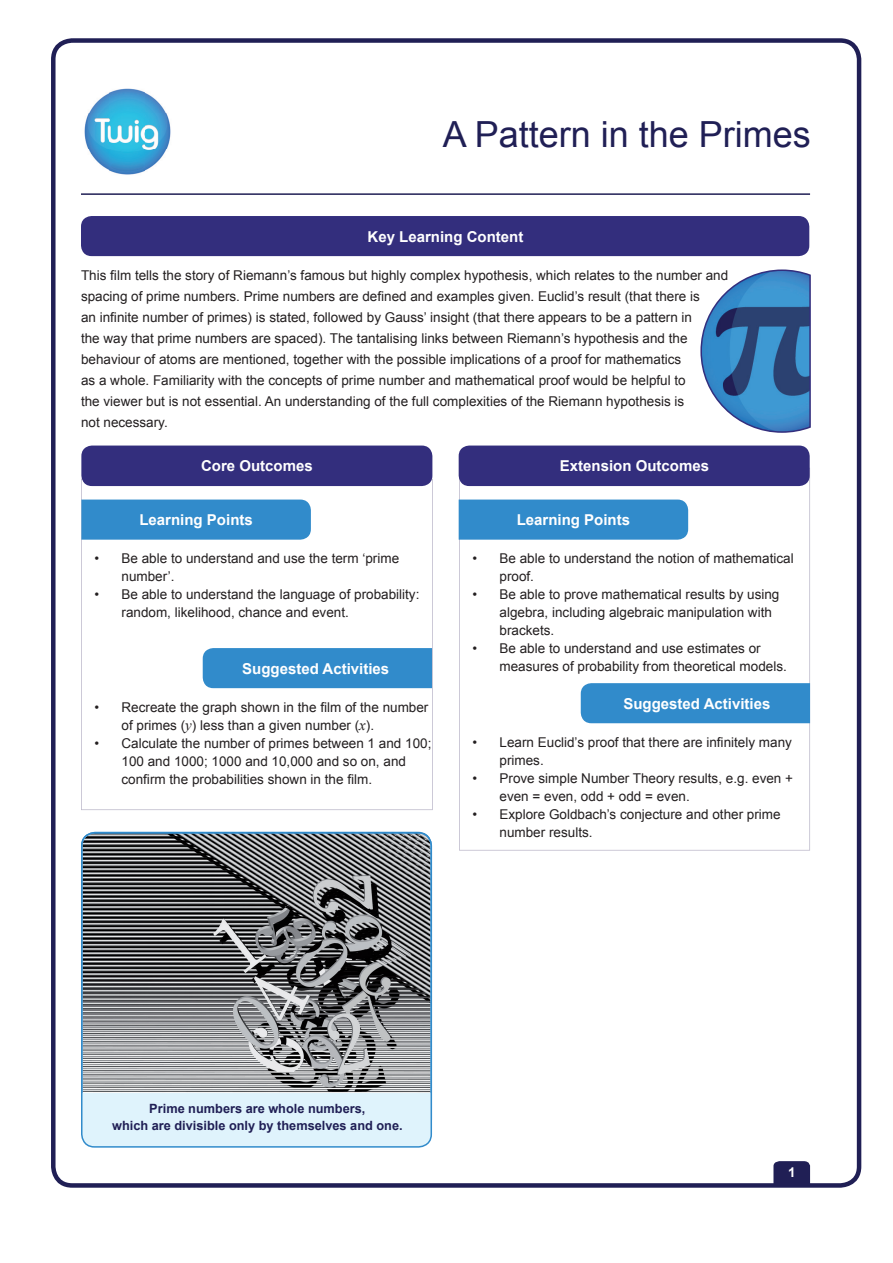
<style>
.page{position:relative;width:893px;height:1263px;background:#fff}
.page>*{position:absolute;margin:0;border:0;box-sizing:border-box;transform-origin:0 0}
.t1{font:36px "Arial";color:#201f55}
.t2{font:700 15px "Arial";color:#fff}
.t3{font:13.5px/18px "Arial";color:#231f20}
.t4{font:700 13.5px "Arial";color:#fff}
.t5{font:700 12.75px/16.5px "Arial";color:#201f55;text-align:center}
.s1{font-family:"Times New Roman";font-style:italic;font-size:15px}
</style>
<div class="page">
<div style="left:51px;top:38px;width:810px;height:1150px;border:4px solid #201f55;border-radius:19px"></div>
<svg style="left:773px;top:1161px;width:37px;height:24px"></svg>
<hr style="left:81px;top:193px;width:729px;height:2px;background:#201f55">
<img style="left:84px;top:88px;width:87px;height:87px">
<svg style="left:81px;top:479px;width:352px;height:331px"></svg>
<svg style="left:459px;top:479px;width:351px;height:372px"></svg>
<div style="left:81px;top:216px;width:728px;height:40px;background:#332e7d;border-radius:11px"></div>
<div style="left:81px;top:446px;width:351px;height:40px;background:#332e7d;border-radius:11px"></div>
<div style="left:459px;top:446px;width:351px;height:40px;background:#332e7d;border-radius:11px"></div>
<div style="left:81px;top:500px;width:230px;height:40px;background:#318bcb"></div>
<div style="left:459px;top:500px;width:229px;height:40px;background:#318bcb"></div>
<div style="left:203px;top:648px;width:229px;height:40px;background:#318bcb"></div>
<div style="left:581px;top:683px;width:229px;height:40px;background:#318bcb"></div>
<svg style="left:700px;top:269px;width:111px;height:164px"></svg>
<img style="left:82px;top:833px;width:347px;height:261px">
<div style="left:82px;top:1094px;width:349px;height:53px;background:#dff3fc"></div>
<div style="left:81px;top:832px;width:351px;height:315px;border:2px solid #318bcb;border-radius:13px"></div>
<h1 class="t1" style="left:443px;top:111px;width:370px">A Pattern in the Primes</h1>
<p class="t2" style="left:368px;top:227px;width:157px">Key Learning Content</p>
<p class="t3" style="left:81px;top:265px;width:649px;line-height:21px">This film tells the story of Riemann’s famous but highly complex hypothesis, which relates to the number and spacing of prime numbers. Prime numbers are defined and examples given. Euclid’s result (that there is<br>an infinite number of primes) is stated, followed by Gauss’ insight (that there appears to be a pattern in<br>the way that prime numbers are spaced). The tantalising links between Riemann’s hypothesis and the behaviour of atoms are mentioned, together with the possible implications of a proof for mathematics<br>as a whole. Familiarity with the concepts of prime number and mathematical proof would be helpful to<br>the viewer but is not essential. An understanding of the full complexities of the Riemann hypothesis is<br>not necessary.</p>
<p class="t2" style="left:201px;top:456px;width:113px">Core Outcomes</p>
<p class="t2" style="left:560px;top:456px;width:151px">Extension Outcomes</p>
<p class="t2" style="left:139px;top:510px;width:115px">Learning Points</p>
<p class="t2" style="left:517px;top:510px;width:115px">Learning Points</p>
<p class="t3" style="left:122px;top:550px;width:279px;text-indent:-27px">• Be able to understand and use the term ‘prime number’.</p>
<p class="t3" style="left:122px;top:586px;width:299px;text-indent:-27px">• Be able to understand the language of probability: random, likelihood, chance and event.</p>
<p class="t2" style="left:242px;top:659px;width:148px">Suggested Activities</p>
<p class="t3" style="left:500px;top:550px;width:296px;text-indent:-27px">• Be able to understand the notion of mathematical proof.</p>
<p class="t3" style="left:500px;top:586px;width:281px;text-indent:-27px">• Be able to prove mathematical results by using algebra, including algebraic manipulation with brackets.</p>
<p class="t3" style="left:500px;top:640px;width:289px;text-indent:-27px">• Be able to understand and use estimates or measures of probability from theoretical models.</p>
<p class="t2" style="left:623px;top:694px;width:148px">Suggested Activities</p>
<p class="t3" style="left:122px;top:698px;width:308px;text-indent:-27px">• Recreate the graph shown in the film of the number of primes (<span class="s1">y</span>) less than a given number (<span class="s1">x</span>).</p>
<p class="t3" style="left:122px;top:734px;width:311px;text-indent:-27px">• Calculate the number of primes between 1 and 100;<br>100 and 1000; 1000 and 10,000 and so on, and confirm the probabilities shown in the film.</p>
<p class="t3" style="left:500px;top:733px;width:294px;text-indent:-27px">• Learn Euclid’s proof that there are infinitely many primes.</p>
<p class="t3" style="left:500px;top:769px;width:295px;text-indent:-27px">• Prove simple Number Theory results, e.g. even + even = even, odd + odd = even.</p>
<p class="t3" style="left:500px;top:805px;width:283px;text-indent:-27px">• Explore Goldbach’s conjecture and other prime number results.</p>
<p class="t5" style="left:112px;top:1101px;width:292px">Prime numbers are whole numbers,<br>which are divisible only by themselves and one.</p>
<p class="t4" style="left:788px;top:1163px;width:9px">1</p>
</div>
